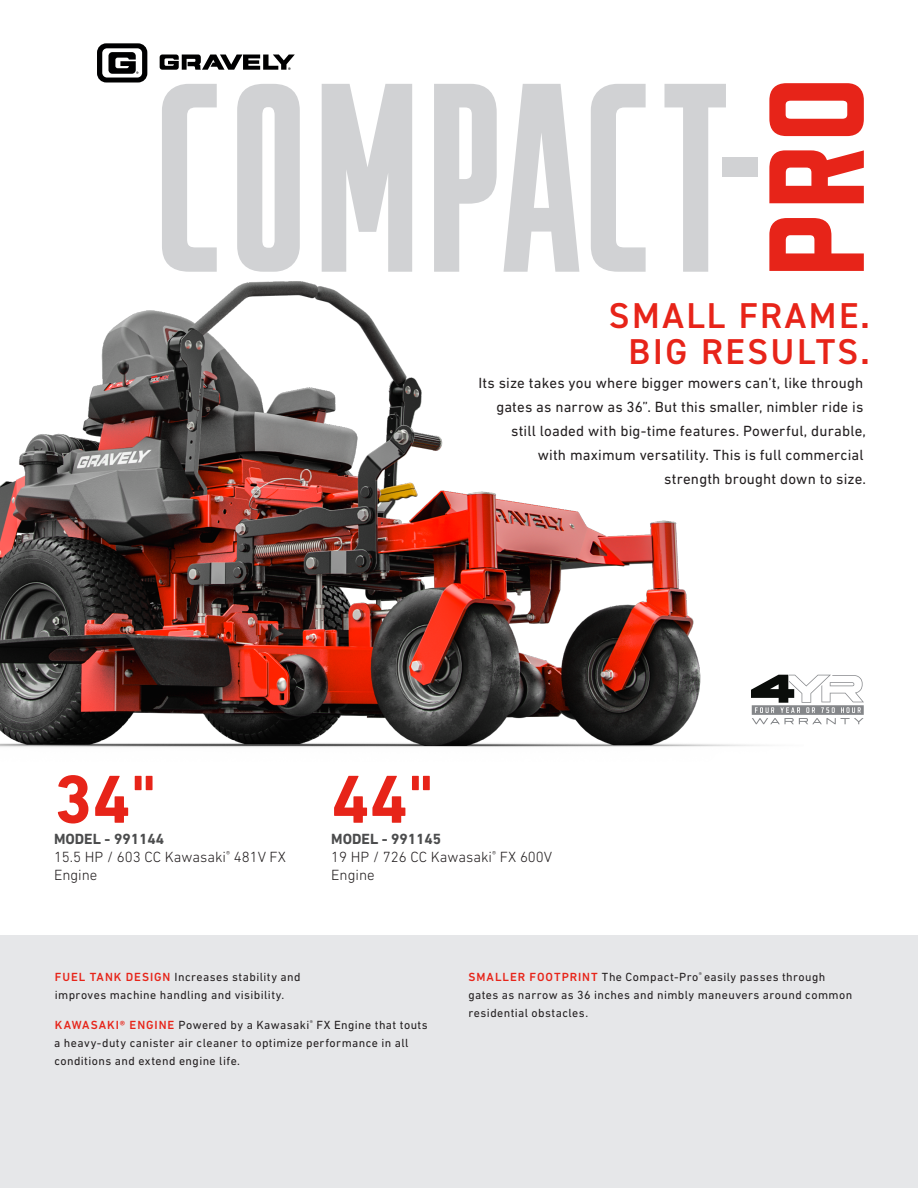
<style>
.page{position:relative;width:918px;height:1188px;background:#fff}
.page>*{position:absolute;margin:0;border:0;box-sizing:border-box;transform-origin:0 0}
.t1{font:800 extra-condensed 299.7px "Hyperspace Race";letter-spacing:.035em;color:#d1d2d4}
.t2{font:800 condensed 150.6px "Hyperspace Race";color:#e72419}
.Product_Table_Cell{font:700 69px "DIN Next LT Pro";color:#e72419}
.Intro_Spread_Body{font:600 36px "DIN2014";letter-spacing:.07em;color:#e72419}
.Intro_Spread_Body-2{font:15px "DIN Next LT Pro";letter-spacing:.01em;color:#231f20}
.Product_Table_Cell-2{font:300 15px/18px "DIN Next LT Pro";color:#231f20}
.Product_Table_Cell-3{font:700 15px "DIN Next LT Pro";color:#4b4c4d}
.F_B_Header_-_NEW{font:12px/18px "DIN Next LT Pro";letter-spacing:.035em;color:#231f20}
.s1{font-weight:500;color:#e72419}
</style>
<div class="page">
<div style="left:0;top:936px;width:918px;height:252px;background:#e6e7e9"></div>
<svg style="left:160px;top:55px;width:135px;height:15px"></svg>
<svg style="left:97px;top:43px;width:50px;height:39px"></svg>
<svg style="left:804px;top:675px;width:60px;height:49px"></svg>
<img style="left:0;top:281px;width:804px;height:466px">
<p class="t1" style="left:156px;top:20px;width:609px">COMPACT<sup>-</sup></p>
<p class="t2" style="left:737px;top:276px;width:199px;rotate:-90deg">PRO</p>
<p class="Intro_Spread_Body" style="left:609px;top:292px;width:262px">SMALL FRAME.</p>
<p class="Intro_Spread_Body" style="left:629px;top:328px;width:243px">BIG RESULTS.</p>
<p class="Intro_Spread_Body-2" style="left:478px;top:375px;width:386px">Its size takes you where bigger mowers can’t, like through</p>
<p class="Intro_Spread_Body-2" style="left:496px;top:399px;width:369px">gates as narrow as 36”. But this smaller, nimbler ride is</p>
<p class="Intro_Spread_Body-2" style="left:511px;top:423px;width:356px">still loaded with big-time features. Powerful, durable,</p>
<p class="Intro_Spread_Body-2" style="left:538px;top:447px;width:327px">with maximum versatility. This is full commercial</p>
<p class="Intro_Spread_Body-2" style="left:664px;top:471px;width:203px">strength brought down to size.</p>
<p class="Product_Table_Cell" style="left:54px;top:759px;width:104px">34"</p>
<p class="Product_Table_Cell-3" style="left:54px;top:830px;width:112px">MODEL - 991144</p>
<p class="Product_Table_Cell-2" style="left:54px;top:847px;width:233px">15.5 HP / 603 CC Kawasaki<sup>®</sup> 481V FX<br>Engine</p>
<p class="Product_Table_Cell" style="left:331px;top:759px;width:104px">44"</p>
<p class="Product_Table_Cell-3" style="left:331px;top:830px;width:112px">MODEL - 991145</p>
<p class="Product_Table_Cell-2" style="left:331px;top:847px;width:223px">19 HP / 726 CC Kawasaki<sup>®</sup> FX 600V<br>Engine</p>
<p class="F_B_Header_-_NEW" style="left:55px;top:967px;width:247px"><span class="s1">FUEL TANK DESIGN</span> Increases stability and</p>
<p class="F_B_Header_-_NEW" style="left:55px;top:985px;width:231px">improves machine handling and visibility.</p>
<p class="F_B_Header_-_NEW" style="left:54px;top:1015px;width:375px"><span class="s1">KAWASAKI® ENGINE</span> Powered by a Kawasaki<sup>®</sup> FX Engine that touts a heavy-duty canister air cleaner to optimize performance in all conditions and extend engine life.</p>
<p class="F_B_Header_-_NEW" style="left:468px;top:967px;width:385px"><span class="s1">SMALLER FOOTPRINT</span> The Compact-Pro<sup>®</sup> easily passes through gates as narrow as 36 inches and nimbly maneuvers around common residential obstacles.</p>
</div>
